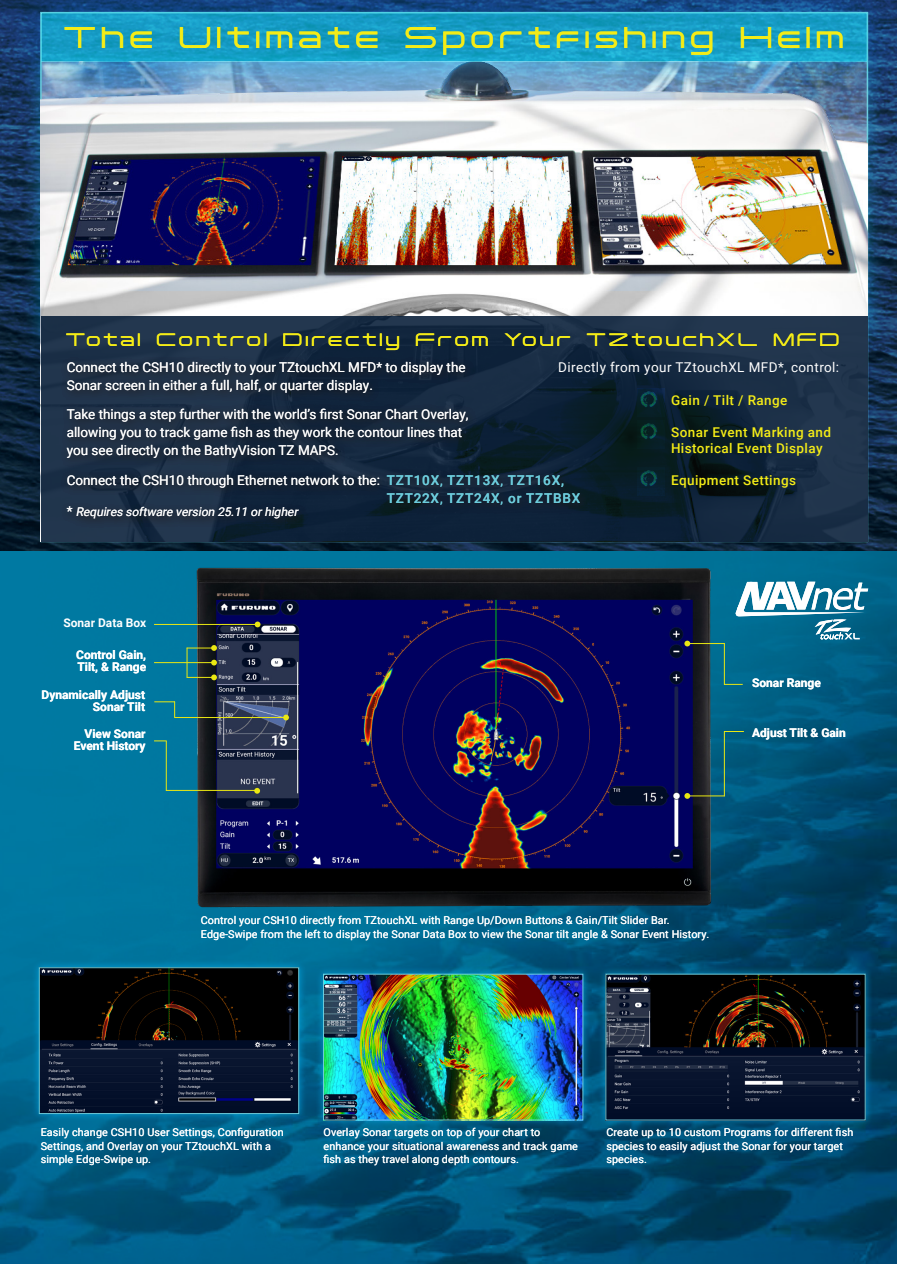
<style>
.page{position:relative;width:897px;height:1264px;background:#fff}
.page>*{position:absolute;margin:0;border:0;box-sizing:border-box;transform-origin:0 0}
.t1{font:300 30px "Tachyon";letter-spacing:.15em;color:#f4ec17}
.t2{font:300 18px "Tachyon";letter-spacing:.15em;color:#f4ec17}
.t3{font:13.5px/18px "Roboto";color:#fff}
.t4{font:500 13.5px "Roboto";letter-spacing:.03em;color:#f4ec17}
.t5{font:13.5px "Roboto";letter-spacing:.03em;color:#fff}
.t6{font:700 12px/12px "Roboto";color:#fff;text-align:right}
.t7{font:italic 12px "Roboto";color:#fff}
.t8{font:10.8px/13.5px "Roboto";letter-spacing:.01em;color:#fff}
.s1{font-weight:500;color:#6cccdc}
.s2{color:#6cccdc}
.s3{font-style:normal;font-size:13.5px}
</style>
<div class="page">
<img style="left:0;top:109px;width:69px;height:442px">
<img style="left:0;top:551px;width:896px;height:188px">
<img style="left:0;top:739px;width:896px;height:525px">
<svg style="left:788px;top:582px;width:80px;height:57px"></svg>
<div style="left:0;top:207px;width:896px;height:332px;background:#00aeef;opacity:.69"></div>
<div style="left:315px;top:966px;width:276px;height:162px;background:#00aeef;opacity:.7"></div>
<img style="left:325px;top:976px;width:256px;height:142px">
<div style="left:323px;top:974px;width:260px;height:146px;border:1px solid #6cccdc"></div>
<div style="left:597px;top:966px;width:276px;height:162px;background:#00aeef;opacity:.7"></div>
<img style="left:607px;top:976px;width:256px;height:142px">
<div style="left:31px;top:959px;width:276px;height:162px;background:#00aeef;opacity:.7"></div>
<img style="left:41px;top:969px;width:256px;height:143px">
<div style="left:39px;top:967px;width:260px;height:147px;border:1px solid #6cccdc"></div>
<div style="left:21px;top:42px;width:865px;height:314px;background:#00aeef;opacity:.44"></div>
<img style="left:41px;top:109px;width:826px;height:207px">
<img style="left:41px;top:291px;width:825px;height:25px">
<img style="left:155px;top:541px;width:633px;height:384px">
<svg style="left:41px;top:316px;width:826px;height:225px;background:#162a3f"></svg>
<svg style="left:684px;top:640px;width:6px;height:6px"></svg>
<svg style="left:255px;top:621px;width:5px;height:6px"></svg>
<svg style="left:283px;top:714px;width:6px;height:6px"></svg>
<svg style="left:254px;top:788px;width:6px;height:5px"></svg>
<svg style="left:211px;top:660px;width:6px;height:5px"></svg>
<svg style="left:684px;top:793px;width:6px;height:6px"></svg>
<div style="left:0;top:0;width:896px;height:109px;background:#00aeef;opacity:.69"></div>
<svg style="left:41px;top:13px;width:825px;height:49px;background:#189fc6"></svg>
<img style="left:635px;top:418px;width:31px;height:32px">
<img style="left:635px;top:386px;width:31px;height:32px">
<img style="left:635px;top:465px;width:31px;height:32px">
<svg style="left:724px;top:684px;width:18px;height:1px"></svg>
<svg style="left:725px;top:731px;width:18px;height:1px"></svg>
<hr style="left:689px;top:795px;width:35px;height:1px;background:#eae712">
<hr style="left:724px;top:731px;width:1px;height:65px;background:#eae712">
<hr style="left:687px;top:643px;width:37px;height:1px;background:#eae712">
<hr style="left:724px;top:643px;width:1px;height:41px;background:#eae712">
<hr style="left:154px;top:624px;width:105px;height:1px;background:#eae712">
<hr style="left:175px;top:717px;width:109px;height:1px;background:#eae712">
<hr style="left:166px;top:790px;width:91px;height:1px;background:#eae712">
<svg style="left:187px;top:645px;width:30px;height:6px"></svg>
<svg style="left:187px;top:674px;width:30px;height:6px"></svg>
<hr style="left:187px;top:647px;width:1px;height:30px;background:#eae712">
<svg style="left:154px;top:740px;width:13px;height:1px"></svg>
<hr style="left:166px;top:741px;width:1px;height:50px;background:#eae712">
<hr style="left:154px;top:662px;width:61px;height:1px;background:#eae712">
<svg style="left:154px;top:701px;width:21px;height:17px"></svg>
<div style="left:61px;top:355px;width:529px;height:174px;background:#231f20;opacity:.7"></div>
<p class="t1" style="left:65px;top:19px;width:782px">The Ultimate Sportfishing Helm</p>
<h2 class="t2" style="left:66px;top:329px;width:775px">Total Control Directly From Your TZtouchXL MFD</h2>
<p class="t5" style="left:558px;top:358px;width:282px">Directly from your TZtouchXL MFD*, control:</p>
<p class="t4" style="left:671px;top:391px;width:118px">Gain / Tilt / Range</p>
<p class="t4" style="left:671px;top:423px;width:161px">Sonar Event Marking and</p>
<p class="t4" style="left:671px;top:439px;width:153px">Historical Event Display</p>
<p class="t4" style="left:671px;top:471px;width:127px">Equipment Settings</p>
<p class="t3" style="left:67px;top:358px;width:400px">Connect the CSH10 directly to your TZtouchXL MFD* to display the<br>Sonar screen in either a full, half, or quarter display.</p>
<p class="t3" style="left:67px;top:405px;width:403px">Take things a step further with the world’s first Sonar Chart Overlay, allowing you to track game fish as they work the contour lines that you see directly on the BathyVision TZ MAPS.</p>
<p class="t3" style="left:386px;top:471px;width:195px;text-indent:-320px">Connect the CSH10 through Ethernet network to the: <span class="s1">TZT10X</span><span class="s2">,</span> <span class="s1">TZT13X</span><span class="s2">,</span> <span class="s1">TZT16X,<br>TZT22X</span><span class="s2">,</span> <span class="s1">TZT24X</span><span class="s2">,</span> <span class="s1">or TZTBBX</span></p>
<p class="t7" style="left:67px;top:504px;width:235px"><span class="s3">*</span> Requires software version 25.11 orhigher</p>
<p class="t6" style="left:63px;top:616px;width:84px">Sonar Data Box</p>
<p class="t6" style="left:76px;top:648px;width:71px">Control Gain,</p>
<p class="t6" style="left:77px;top:660px;width:70px">Tilt, &amp; Range</p>
<p class="t6" style="left:42px;top:689px;width:105px">Dynamically Adjust<br>Sonar Tilt</p>
<p class="t6" style="left:85px;top:727px;width:63px">View Sonar</p>
<p class="t6" style="left:74px;top:739px;width:73px">Event History</p>
<p class="t6" style="left:752px;top:676px;width:70px">Sonar Range</p>
<p class="t6" style="left:752px;top:726px;width:95px">Adjust Tilt &amp; Gain</p>
<p class="t8" style="left:201px;top:913px;width:510px">Control your CSH10 directly from TZtouchXL with Range Up/Down Buttons &amp; Gain/Tilt Slider Bar.<br>Edge-Swipe from the left to display the Sonar Data Box to view the Sonar tilt angle &amp; Sonar Event History.</p>
<p class="t8" style="left:41px;top:1125px;width:244px">Easily change CSH10 User Settings, Configuration<br>Settings, and Overlay on your TZtouchXL with a simple Edge-Swipe up.</p>
<p class="t8" style="left:323px;top:1125px;width:256px">Overlay Sonar targets on top of your chart to enhance your situational awareness and track game fish as they travel along depth contours.</p>
<p class="t8" style="left:606px;top:1125px;width:248px">Create up to 10 custom Programs for different fish species to easily adjust the Sonar for your target species.</p>
</div>
